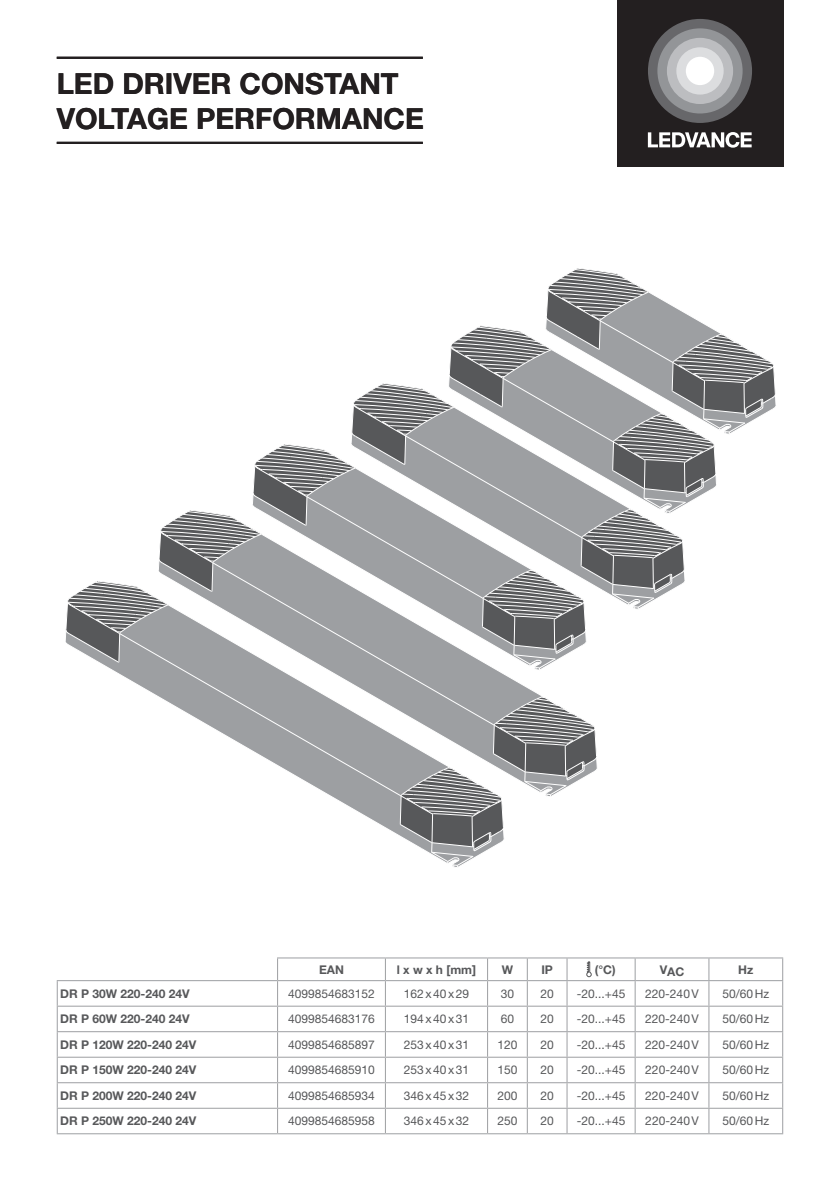
<style>
.page{position:relative;width:840px;height:1191px;background:#fff}
.page>*{position:absolute;margin:0;border:0;box-sizing:border-box;transform-origin:0 0}
.t1{font:700 29px/34.8px "Helvetica Neue LT Pro";color:#231f20}
.t2{font:12px "Helvetica Neue LT Pro";color:#57585a}
.t3{font:700 12px "Helvetica Neue LT Pro";color:#57585a}
.t4{font:12px "Helvetica Neue LT Pro";letter-spacing:.06em;color:#57585a}
</style>
<div class="page">
<div style="left:616px;top:0;width:166px;height:166px;background:#231f20"></div>
<svg style="left:647px;top:132px;width:104px;height:16px"></svg>
<div style="left:647px;top:19px;width:104px;height:104px;background:#67676a;border-radius:50%"></div>
<div style="left:657px;top:28px;width:85px;height:85px;background:#939598;border-radius:50%"></div>
<div style="left:666px;top:38px;width:66px;height:66px;background:#bcbdc0;border-radius:50%"></div>
<div style="left:676px;top:47px;width:47px;height:48px;background:#dcdddf;border-radius:50%"></div>
<div style="left:685px;top:57px;width:28px;height:28px;background:#fff;border-radius:50%"></div>
<svg style="left:504px;top:675px;width:35px;height:20px"></svg>
<svg style="left:451px;top:671px;width:53px;height:24px"></svg>
<svg style="left:115px;top:671px;width:284px;height:164px"></svg>
<svg style="left:402px;top:671px;width:49px;height:24px"></svg>
<svg style="left:118px;top:671px;width:284px;height:126px"></svg>
<svg style="left:399px;top:695px;width:198px;height:172px"></svg>
<svg style="left:65px;top:268px;width:711px;height:403px"></svg>
<hr style="left:277px;top:980px;width:108px;height:1px;background:#9d9fa2">
<hr style="left:487px;top:980px;width:40px;height:1px;background:#9d9fa2">
<hr style="left:527px;top:980px;width:39px;height:1px;background:#9d9fa2">
<hr style="left:566px;top:980px;width:68px;height:1px;background:#9d9fa2">
<hr style="left:634px;top:980px;width:74px;height:1px;background:#9d9fa2">
<hr style="left:708px;top:980px;width:74px;height:1px;background:#9d9fa2">
<hr style="left:277px;top:1005px;width:108px;height:1px;background:#9d9fa2">
<hr style="left:487px;top:1005px;width:40px;height:1px;background:#9d9fa2">
<hr style="left:527px;top:1005px;width:39px;height:1px;background:#9d9fa2">
<hr style="left:566px;top:1005px;width:68px;height:1px;background:#9d9fa2">
<hr style="left:634px;top:1005px;width:74px;height:1px;background:#9d9fa2">
<hr style="left:708px;top:1005px;width:74px;height:1px;background:#9d9fa2">
<hr style="left:277px;top:1031px;width:108px;height:1px;background:#9d9fa2">
<hr style="left:487px;top:1031px;width:40px;height:1px;background:#9d9fa2">
<hr style="left:527px;top:1031px;width:39px;height:1px;background:#9d9fa2">
<hr style="left:566px;top:1031px;width:68px;height:1px;background:#9d9fa2">
<hr style="left:634px;top:1031px;width:74px;height:1px;background:#9d9fa2">
<hr style="left:708px;top:1031px;width:74px;height:1px;background:#9d9fa2">
<hr style="left:277px;top:1056px;width:108px;height:1px;background:#9d9fa2">
<hr style="left:385px;top:1056px;width:102px;height:1px;background:#9d9fa2">
<hr style="left:487px;top:1056px;width:40px;height:1px;background:#9d9fa2">
<hr style="left:527px;top:1056px;width:39px;height:1px;background:#9d9fa2">
<hr style="left:566px;top:1056px;width:68px;height:1px;background:#9d9fa2">
<hr style="left:634px;top:1056px;width:74px;height:1px;background:#9d9fa2">
<hr style="left:708px;top:1056px;width:74px;height:1px;background:#9d9fa2">
<hr style="left:277px;top:1082px;width:108px;height:1px;background:#9d9fa2">
<hr style="left:487px;top:1082px;width:40px;height:1px;background:#9d9fa2">
<hr style="left:527px;top:1082px;width:39px;height:1px;background:#9d9fa2">
<hr style="left:566px;top:1082px;width:68px;height:1px;background:#9d9fa2">
<hr style="left:634px;top:1082px;width:74px;height:1px;background:#9d9fa2">
<hr style="left:708px;top:1082px;width:74px;height:1px;background:#9d9fa2">
<hr style="left:277px;top:1107px;width:108px;height:1px;background:#9d9fa2">
<hr style="left:385px;top:1107px;width:102px;height:1px;background:#9d9fa2">
<hr style="left:487px;top:1107px;width:40px;height:1px;background:#9d9fa2">
<hr style="left:527px;top:1107px;width:39px;height:1px;background:#9d9fa2">
<hr style="left:566px;top:1107px;width:68px;height:1px;background:#9d9fa2">
<hr style="left:634px;top:1107px;width:74px;height:1px;background:#9d9fa2">
<hr style="left:708px;top:1107px;width:74px;height:1px;background:#9d9fa2">
<hr style="left:277px;top:1133px;width:108px;height:1px;background:#9d9fa2">
<hr style="left:385px;top:1133px;width:102px;height:1px;background:#9d9fa2">
<hr style="left:487px;top:1133px;width:40px;height:1px;background:#9d9fa2">
<hr style="left:527px;top:1133px;width:39px;height:1px;background:#9d9fa2">
<hr style="left:566px;top:1133px;width:68px;height:1px;background:#9d9fa2">
<hr style="left:634px;top:1133px;width:74px;height:1px;background:#9d9fa2">
<hr style="left:708px;top:1133px;width:74px;height:1px;background:#9d9fa2">
<hr style="left:277px;top:957px;width:108px;height:1px;background:#9d9fa2">
<svg style="left:277px;top:958px;width:1px;height:175px"></svg>
<hr style="left:385px;top:957px;width:102px;height:1px;background:#9d9fa2">
<hr style="left:487px;top:957px;width:40px;height:1px;background:#9d9fa2">
<svg style="left:487px;top:958px;width:1px;height:175px"></svg>
<hr style="left:527px;top:957px;width:39px;height:1px;background:#9d9fa2">
<hr style="left:566px;top:957px;width:68px;height:1px;background:#9d9fa2">
<svg style="left:566px;top:958px;width:1px;height:175px"></svg>
<hr style="left:634px;top:957px;width:74px;height:1px;background:#9d9fa2">
<svg style="left:634px;top:958px;width:1px;height:175px"></svg>
<hr style="left:708px;top:957px;width:74px;height:1px;background:#9d9fa2">
<svg style="left:708px;top:958px;width:1px;height:175px"></svg>
<svg style="left:781px;top:958px;width:1px;height:151px"></svg>
<hr style="left:57px;top:980px;width:220px;height:1px;background:#9d9fa2">
<hr style="left:385px;top:980px;width:102px;height:1px;background:#9d9fa2">
<svg style="left:384px;top:958px;width:1px;height:151px"></svg>
<svg style="left:526px;top:958px;width:1px;height:175px"></svg>
<hr style="left:57px;top:1005px;width:220px;height:1px;background:#9d9fa2">
<hr style="left:385px;top:1005px;width:102px;height:1px;background:#9d9fa2">
<hr style="left:57px;top:1031px;width:220px;height:1px;background:#9d9fa2">
<hr style="left:385px;top:1031px;width:102px;height:1px;background:#9d9fa2">
<hr style="left:57px;top:1056px;width:220px;height:1px;background:#9d9fa2">
<hr style="left:57px;top:1082px;width:220px;height:1px;background:#9d9fa2">
<hr style="left:385px;top:1082px;width:102px;height:1px;background:#9d9fa2">
<hr style="left:57px;top:1107px;width:220px;height:1px;background:#9d9fa2">
<svg style="left:57px;top:981px;width:1px;height:152px"></svg>
<hr style="left:57px;top:1133px;width:220px;height:1px;background:#9d9fa2">
<svg style="left:586px;top:962px;width:5px;height:15px"></svg>
<hr style="left:57px;top:57px;width:365px;height:2px;background:#231f20">
<hr style="left:57px;top:142px;width:365px;height:2px;background:#231f20">
<h1 class="t1" style="left:57px;top:66px;width:368px">LED DRIVER CONSTANT<br>VOLTAGE PERFORMANCE</h1>
<p class="t3" style="left:319px;top:962px;width:26px">EAN</p>
<p class="t3" style="left:396px;top:962px;width:81px">l x w x h [mm]</p>
<p class="t3" style="left:501px;top:962px;width:13px">W</p>
<p class="t3" style="left:541px;top:962px;width:13px">IP</p>
<p class="t3" style="left:594px;top:962px;width:22px">(°C)</p>
<p class="t3" style="left:659px;top:964px;width:26px">VAC</p>
<p class="t3" style="left:737px;top:962px;width:17px">Hz</p>
<p class="t3" style="left:60px;top:986px;width:131px">DR P 30W 220-240 24V</p>
<p class="t2" style="left:288px;top:986px;width:88px">4099854683152</p>
<p class="t4" style="left:403px;top:986px;width:67px">162x40x29</p>
<p class="t2" style="left:500px;top:986px;width:15px">30</p>
<p class="t2" style="left:540px;top:986px;width:15px">20</p>
<p class="t2" style="left:576px;top:986px;width:50px">-20...+45</p>
<p class="t2" style="left:645px;top:986px;width:55px">220-240V</p>
<p class="t2" style="left:722px;top:986px;width:48px">50/60Hz</p>
<p class="t3" style="left:60px;top:1011px;width:131px">DR P 60W 220-240 24V</p>
<p class="t2" style="left:288px;top:1011px;width:88px">4099854683176</p>
<p class="t4" style="left:403px;top:1011px;width:67px">194x40x31</p>
<p class="t2" style="left:500px;top:1011px;width:15px">60</p>
<p class="t2" style="left:540px;top:1011px;width:15px">20</p>
<p class="t2" style="left:576px;top:1011px;width:50px">-20...+45</p>
<p class="t2" style="left:645px;top:1011px;width:55px">220-240V</p>
<p class="t2" style="left:722px;top:1011px;width:48px">50/60Hz</p>
<p class="t3" style="left:60px;top:1037px;width:138px">DR P 120W 220-240 24V</p>
<p class="t2" style="left:288px;top:1037px;width:88px">4099854685897</p>
<p class="t4" style="left:403px;top:1037px;width:67px">253x40x31</p>
<p class="t2" style="left:497px;top:1037px;width:22px">120</p>
<p class="t2" style="left:540px;top:1037px;width:15px">20</p>
<p class="t2" style="left:576px;top:1037px;width:50px">-20...+45</p>
<p class="t2" style="left:645px;top:1037px;width:55px">220-240V</p>
<p class="t2" style="left:722px;top:1037px;width:48px">50/60Hz</p>
<p class="t3" style="left:60px;top:1062px;width:138px">DR P 150W 220-240 24V</p>
<p class="t2" style="left:288px;top:1062px;width:88px">4099854685910</p>
<p class="t4" style="left:403px;top:1062px;width:67px">253x40x31</p>
<p class="t2" style="left:497px;top:1062px;width:22px">150</p>
<p class="t2" style="left:540px;top:1062px;width:15px">20</p>
<p class="t2" style="left:576px;top:1062px;width:50px">-20...+45</p>
<p class="t2" style="left:645px;top:1062px;width:55px">220-240V</p>
<p class="t2" style="left:722px;top:1062px;width:48px">50/60Hz</p>
<p class="t3" style="left:60px;top:1088px;width:138px">DR P 200W 220-240 24V</p>
<p class="t2" style="left:288px;top:1088px;width:88px">4099854685934</p>
<p class="t4" style="left:404px;top:1088px;width:67px">346x45x32</p>
<p class="t2" style="left:497px;top:1088px;width:22px">200</p>
<p class="t2" style="left:540px;top:1088px;width:15px">20</p>
<p class="t2" style="left:576px;top:1088px;width:50px">-20...+45</p>
<p class="t2" style="left:645px;top:1088px;width:55px">220-240V</p>
<p class="t2" style="left:722px;top:1088px;width:48px">50/60Hz</p>
<p class="t3" style="left:60px;top:1113px;width:138px">DR P 250W 220-240 24V</p>
<p class="t2" style="left:288px;top:1113px;width:88px">4099854685958</p>
<p class="t4" style="left:404px;top:1113px;width:67px">346x45x32</p>
<p class="t2" style="left:497px;top:1113px;width:22px">250</p>
<p class="t2" style="left:540px;top:1113px;width:15px">20</p>
<p class="t2" style="left:576px;top:1113px;width:50px">-20...+45</p>
<p class="t2" style="left:645px;top:1113px;width:55px">220-240V</p>
<p class="t2" style="left:722px;top:1113px;width:48px">50/60Hz</p>
</div>
